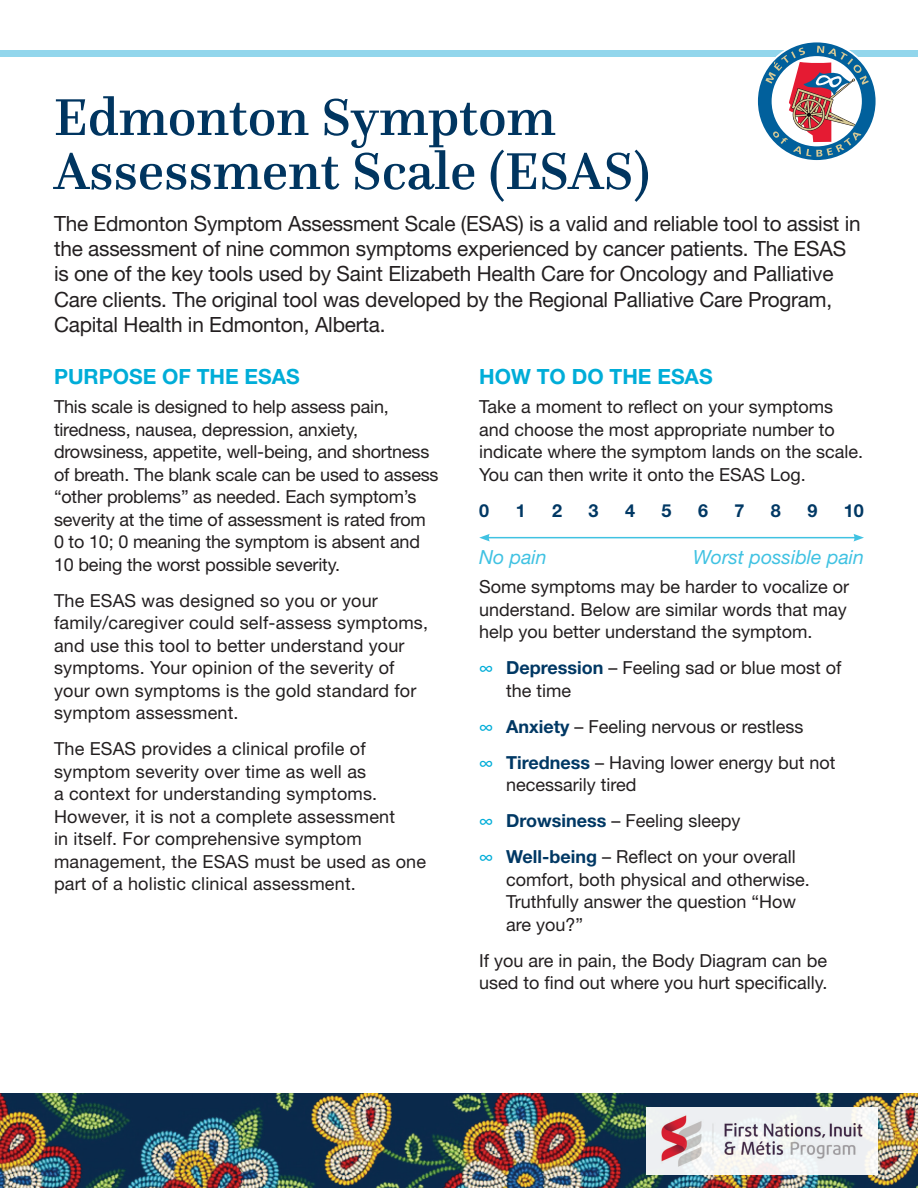
<style>
.page{position:relative;width:918px;height:1188px;background:#fff}
.page>*{position:absolute;margin:0;border:0;box-sizing:border-box;transform-origin:0 0}
.Large_Blue_Heading_Q{font:500 54px/54px "Questa";color:#003560}
.Lead_in{font:21px/25.2px "Helvetica Neue LT Std";letter-spacing:-.01em;color:#231f20}
.Cyan_Title{font:700 21px "Helvetica Neue LT Std";color:#00add8}
.Line{font:italic 19.5px "Helvetica Neue LT Std";color:#40c2e2}
.Body_12_15{font:18px/22.5px "Helvetica Neue LT Std";color:#231f20}
.Body_12_15-2{font:700 18px "Helvetica Neue LT Std";color:#003864}
.s1{font-weight:700;color:#00add8}
.s2{font-weight:700;color:#003864}
</style>
<div class="page">
<div style="left:0;top:51px;width:918px;height:6px;background:#92d6ec"></div>
<img style="left:0;top:1094px;width:918px;height:94px">
<img style="left:646px;top:1107px;width:232px;height:67px">
<svg style="left:758px;top:42px;width:118px;height:118px"></svg>
<hr style="left:487px;top:537px;width:369px;height:1px;background:#40c2e2">
<svg style="left:479px;top:534px;width:11px;height:7px"></svg>
<svg style="left:853px;top:534px;width:11px;height:7px"></svg>
<p class="Large_Blue_Heading_Q" style="left:54px;top:89px;width:598px">Edmonton Symptom<br>Assessment Scale (ESAS)</p>
<p class="Lead_in" style="left:54px;top:211px;width:808px">The Edmonton Symptom Assessment Scale (ESAS) is a valid and reliable tool to assist in the assessment of nine common symptoms experienced by cancer patients. The ESAS is one of the key tools used by Saint Elizabeth Health Care for Oncology and Palliative Care clients. The original tool was developed by the Regional Palliative Care Program, Capital Health in Edmonton, Alberta.</p>
<p class="Cyan_Title" style="left:54px;top:364px;width:247px">PURPOSE OF THE ESAS</p>
<p class="Body_12_15" style="left:54px;top:395px;width:386px">This scale is designed to help assess pain, tiredness, nausea, depression, anxiety, drowsiness, appetite, well-being, and shortness of breath. The blank scale can be used to assess “other problems” as needed. Each symptom’s severity at the time of assessment is rated from 0 to 10; 0 meaning the symptom is absent and 10 being the worst possible severity.</p>
<p class="Body_12_15" style="left:54px;top:589px;width:376px">The ESAS was designed so you or your family/caregiver could self-assess symptoms, and use this tool to better understand your symptoms. Your opinion of the severity of your own symptoms is the gold standard for symptom assessment.</p>
<p class="Body_12_15" style="left:54px;top:737px;width:374px">The ESAS provides a clinical profile of symptom severity over time as well as<br>a context for understanding symptoms.<br>However, it is not a complete assessment<br>in itself. For comprehensive symptom management, the ESAS must be used as one part of a holistic clinical assessment.</p>
<p class="Cyan_Title" style="left:479px;top:364px;width:235px">HOW TO DO THE ESAS</p>
<p class="Body_12_15" style="left:479px;top:395px;width:385px">Take a moment to reflect on your symptoms and choose the most appropriate number to indicate where the symptom lands on the scale.<br>You can then write it onto the ESAS Log.</p>
<p class="Body_12_15-2" style="left:479px;top:499px;width:12px">0</p>
<p class="Body_12_15-2" style="left:516px;top:499px;width:12px">1</p>
<p class="Body_12_15-2" style="left:552px;top:499px;width:12px">2</p>
<p class="Body_12_15-2" style="left:589px;top:499px;width:12px">3</p>
<p class="Body_12_15-2" style="left:625px;top:499px;width:12px">4</p>
<p class="Body_12_15-2" style="left:662px;top:499px;width:12px">5</p>
<p class="Body_12_15-2" style="left:698px;top:499px;width:12px">6</p>
<p class="Body_12_15-2" style="left:735px;top:499px;width:12px">7</p>
<p class="Body_12_15-2" style="left:771px;top:499px;width:12px">8</p>
<p class="Body_12_15-2" style="left:807px;top:499px;width:12px">9</p>
<p class="Body_12_15-2" style="left:844px;top:499px;width:22px">10</p>
<p class="Line" style="left:479px;top:545px;width:69px">No pain</p>
<p class="Line" style="left:693px;top:545px;width:172px">Worst possible pain</p>
<p class="Body_12_15" style="left:479px;top:575px;width:371px;text-align:justify">Some symptoms may be harder to vocalize or understand. Below are similar words that may help you better understand the symptom.</p>
<p class="Body_12_15" style="left:506px;top:656px;width:337px;text-indent:-27px"><span class="s1">∞</span> <span class="s2">Depression</span> – Feeling sad or blue most of the time</p>
<p class="Body_12_15" style="left:479px;top:715px;width:326px"><span class="s1">∞</span> <span class="s2">Anxiety</span> – Feeling nervous or restless</p>
<p class="Body_12_15" style="left:506px;top:751px;width:331px;text-indent:-27px"><span class="s1">∞</span> <span class="s2">Tiredness</span> – Having lower energy but not necessarily tired</p>
<p class="Body_12_15" style="left:479px;top:809px;width:263px"><span class="s1">∞</span> <span class="s2">Drowsiness</span> – Feeling sleepy</p>
<p class="Body_12_15" style="left:506px;top:845px;width:305px;text-indent:-27px"><span class="s1">∞</span> <span class="s2">Well-being</span> – Reflect on your overall comfort, both physical and otherwise.<br>Truthfully answer the question “How are you?”</p>
<p class="Body_12_15" style="left:479px;top:949px;width:350px">If you are in pain, the Body Diagram can be used to find out where you hurt specifically.</p>
</div>
